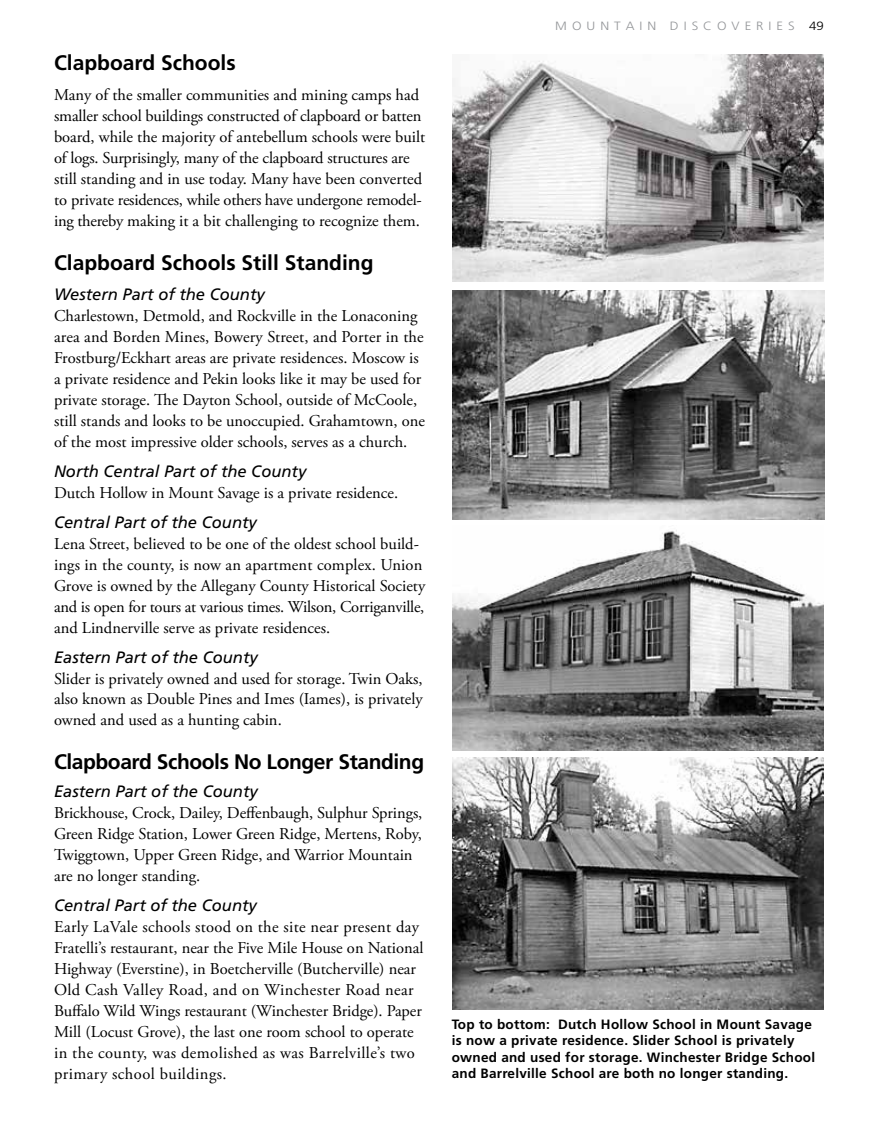
<style>
.page{position:relative;width:878px;height:1134px;background:#fff}
.page>*{position:absolute;margin:0;border:0;box-sizing:border-box;transform-origin:0 0}
.t1{font:700 21px "Frutiger";color:#000}
.t2{font:700 21px "Frutiger";letter-spacing:-.02em;color:#000}
.t3{font:16.5px/21px "Adobe Garamond Pro";color:#000}
.t4{font:italic 16.5px "Frutiger";color:#000}
.t5{font:700 13.5px/16.5px "Frutiger";letter-spacing:.02em;color:#000}
.t6{font:300 12px "Frutiger";color:#939598;scale:1.1 1}
.s1{color:#000}
</style>
<div class="page">
<img style="left:452px;top:291px;width:372px;height:228px">
<img style="left:453px;top:54px;width:371px;height:228px">
<img style="left:452px;top:757px;width:371px;height:253px">
<img style="left:452px;top:530px;width:372px;height:220px">
<p class="t1" style="left:54px;top:51px;width:183px">Clapboard Schools</p>
<p class="t3" style="left:54px;top:85px;width:373px">Many of the smaller communities and mining camps had smaller school buildings constructed of clapboard or batten board, while the majority of antebellum schools were built of logs. Surprisingly, many of the clapboard structures are still standing and in use today. Many have been converted to private residences, while others have undergone remodel&shy;ing thereby making it a bit challenging to recognize them.</p>
<p class="t1" style="left:54px;top:250px;width:321px">Clapboard Schools Still Standing</p>
<p class="t4" style="left:54px;top:284px;width:212px">Western Part of the County</p>
<p class="t3" style="left:54px;top:306px;width:372px">Charlestown, Detmold, and Rockville in the Lonaconing area and Borden Mines, Bowery Street, and Porter in the Frostburg/Eckhart areas are private residences. Moscow is a private residence and Pekin looks like it may be used for private storage. The Dayton School, outside of McCoole, still stands and looks to be unoccupied. Grahamtown, one of the most impressive older schools, serves as a church.</p>
<p class="t4" style="left:54px;top:462px;width:254px">North Central Part of the County</p>
<p class="t3" style="left:54px;top:483px;width:345px">Dutch Hollow in Mount Savage is a private residence.</p>
<p class="t4" style="left:54px;top:513px;width:204px">Central Part of the County</p>
<p class="t3" style="left:54px;top:534px;width:373px">Lena Street, believed to be one of the oldest school build&shy;ings in the county, is now an apartment complex. Union Grove is owned by the Allegany County Historical Society and is open for tours at various times. Wilson, Corriganville, and Lindnerville serve as private residences.</p>
<p class="t4" style="left:54px;top:647px;width:205px">Eastern Part of the County</p>
<p class="t3" style="left:54px;top:669px;width:370px;text-align:justify">Slider is privately owned and used for storage. Twin Oaks, also known as Double Pines and Imes (Iames), is privately owned and used as a hunting cabin.</p>
<p class="t2" style="left:54px;top:749px;width:371px">Clapboard Schools No Longer Standing</p>
<p class="t4" style="left:54px;top:782px;width:205px">Eastern Part of the County</p>
<p class="t3" style="left:54px;top:803px;width:370px">Brickhouse, Crock, Dailey, Deffenbaugh, Sulphur Springs, Green Ridge Station, Lower Green Ridge, Mertens, Roby, Twiggtown, Upper Green Ridge, and Warrior Mountain are no longer standing.</p>
<p class="t4" style="left:54px;top:896px;width:204px">Central Part of the County</p>
<p class="t3" style="left:54px;top:917px;width:371px">Early LaVale schools stood on the site near present day Fratelli’s restaurant, near the Five Mile House on National Highway (Everstine), in Boetcherville (Butcherville) near Old Cash Valley Road, and on Winchester Road near Buffalo Wild Wings restaurant (Winchester Bridge). Paper Mill (Locust Grove), the last one room school to operate in the county, was demolished as was Barrelville’s two primary school buildings.</p>
<p class="t6" style="left:555px;top:20px;width:246px">M O U N T A I N D I S C O V E R I E S <span class="s1">49</span></p>
<p class="t5" style="left:451px;top:1016px;width:365px">Top to bottom: Dutch Hollow School in Mount Savage is now a private residence. Slider School is privately owned and used for storage. Winchester Bridge School and Barrelville School are both no longer standing.</p>
</div>
